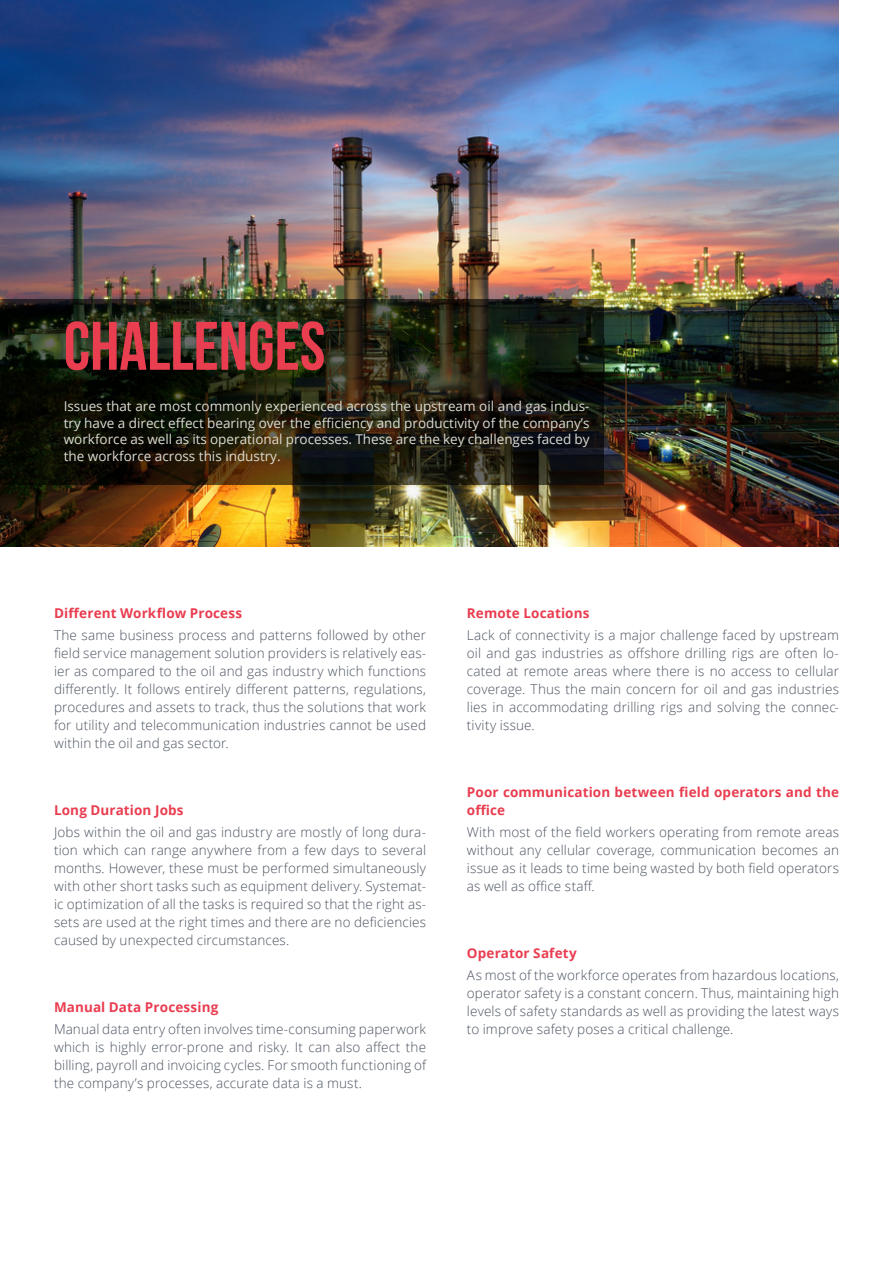
<style>
.page{position:relative;width:893px;height:1263px;background:#fff}
.page>*{position:absolute;margin:0;border:0;box-sizing:border-box;transform-origin:0 0}
.t1{font:68.4px "Bebas Neue";color:#e93d50}
.t2{font:300 13.5px/18px "Open Sans";letter-spacing:.01em;color:#4a525f;text-align:justify}
.t3{font:13.5px/16.5px "Open Sans";color:#dcdcd4;text-align:justify}
.t4{font:700 13.5px/18px "Open Sans";letter-spacing:.01em;color:#e93d50}
</style>
<div class="page">
<img style="left:0;top:0;width:839px;height:546px">
<svg style="left:0;top:299px;width:603px;height:186px;background:#1c1d0f"></svg>
<h1 class="t1" style="left:64px;top:309px;width:263px">CHALLENGES</h1>
<p class="t3" style="left:64px;top:398px;width:527px">Issues that are most commonly experienced across the upstream oil and gas indus&shy;try have a direct effect bearing over the efficiency and productivity of the company’s workforce as well as its operational processes. These are the key challenges faced by the workforce across this industry.</p>
<p class="t4" style="left:54px;top:604px;width:190px">Different Workflow Process</p>
<p class="t2" style="left:54px;top:626px;width:374px">The same business process and patterns followed by other field service management solution providers is relatively eas&shy;ier as compared to the oil and gas industry which functions differently. It follows entirely different patterns, regulations, procedures and assets to track, thus the solutions that work for utility and telecommunication industries cannot be used within the oil and gas sector.</p>
<p class="t4" style="left:54px;top:801px;width:131px">Long Duration Jobs</p>
<p class="t2" style="left:54px;top:823px;width:374px">Jobs within the oil and gas industry are mostly of long dura&shy;tion which can range anywhere from a few days to several months. However, these must be performed simultaneously with other short tasks such as equipment delivery. Systemat&shy;ic optimization of all the tasks is required so that the right as&shy;sets are used at the right times and there are no deficiencies caused by unexpected circumstances.</p>
<p class="t4" style="left:54px;top:998px;width:166px">Manual Data Processing</p>
<p class="t2" style="left:54px;top:1020px;width:374px">Manual data entry often involves time-consuming paperwork which is highly error-prone and risky. It can also affect the billing, payroll and invoicing cycles. For smooth functioning of the company’s processes, accurate data is a must.</p>
<p class="t4" style="left:467px;top:604px;width:124px">Remote Locations</p>
<p class="t2" style="left:467px;top:626px;width:374px">Lack of connectivity is a major challenge faced by upstream oil and gas industries as offshore drilling rigs are often lo&shy;cated at remote areas where there is no access to cellular coverage. Thus the main concern for oil and gas industries lies in accommodating drilling rigs and solving the connec&shy;tivity issue.</p>
<p class="t4" style="left:467px;top:783px;width:374px">Poor communication between field operators and the office</p>
<p class="t2" style="left:467px;top:823px;width:374px">With most of the field workers operating from remote areas without any cellular coverage, communication becomes an issue as it leads to time being wasted by both field operators as well as office staff.</p>
<p class="t4" style="left:467px;top:944px;width:112px">Operator Safety</p>
<p class="t2" style="left:467px;top:966px;width:374px">As most of the workforce operates from hazardous locations, operator safety is a constant concern. Thus, maintaining high levels of safety standards as well as providing the latest ways to improve safety poses a critical challenge.</p>
</div>
